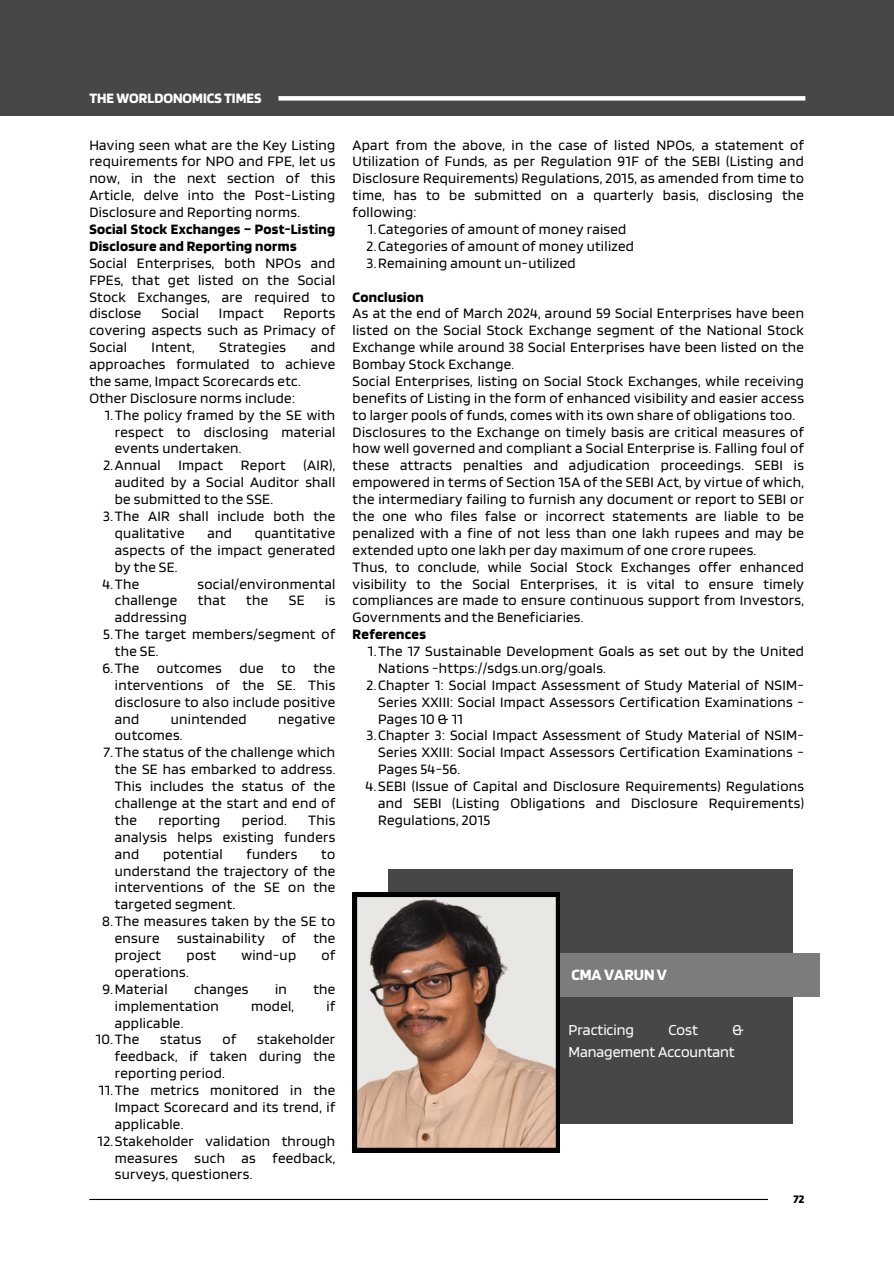
<style>
.page{position:relative;width:894px;height:1264px;background:#fff}
.page>*{position:absolute;margin:0;border:0;box-sizing:border-box;transform-origin:0 0}
.t1{font:700 16.35px "Blinker";color:#fff}
.t2{font:15.75px/21.3px "Blinker";letter-spacing:-.005em;color:#fff}
.t3{font:15px/16.8px "Blinker";letter-spacing:.02em;color:#000;text-align:justify}
.t4{font:700 15px/16.8px "Blinker";letter-spacing:.02em;color:#000}
.t5{font:700 15px "Blinker";color:#fff}
.t6{font:700 12px "Blinker";color:#000}
</style>
<div class="page">
<div style="left:0;top:0;width:893px;height:116px;background:#474747"></div>
<div style="left:278px;top:96px;width:527px;height:5px;background:#fff"></div>
<hr style="left:89px;top:1198px;width:678px;height:1px;background:#000">
<div style="left:388px;top:869px;width:404px;height:254px;background:#474747"></div>
<div style="left:546px;top:952px;width:272px;height:44px;background:#7d7c7c"></div>
<svg style="left:352px;top:892px;width:207px;height:260px;background:#ab9385"></svg>
<h1 class="t5" style="left:89px;top:88px;width:173px">THE WORLDONOMICS TIMES</h1>
<p class="t3" style="left:89px;top:136px;width:247px">Having seen what are the Key Listing requirements for NPO and FPE, let us now, in the next section of this Article, delve into the Post-Listing Disclosure and Reporting norms.</p>
<p class="t4" style="left:89px;top:220px;width:247px">Social Stock Exchanges – Post-Listing<br>Disclosure and Reporting norms</p>
<p class="t3" style="left:89px;top:254px;width:247px">Social Enterprises, both NPOs and FPEs, that get listed on the Social Stock Exchanges, are required to disclose</p>
<p class="t3" style="left:161px;top:304px;width:39px">Social</p>
<p class="t3" style="left:219px;top:304px;width:46px">Impact</p>
<p class="t3" style="left:89px;top:304px;width:247px;text-indent:194px">Reports covering aspects such as Primacy of Social</p>
<p class="t3" style="left:89px;top:338px;width:247px;text-indent:221px">and approaches formulated to achieve the same, Impact Scorecards etc.</p>
<p class="t3" style="left:89px;top:389px;width:207px">Other Disclosure norms include:</p>
<p class="t3" style="left:115px;top:406px;width:222px;text-indent:-10px">1.The policy framed by the SE with respect to disclosing material events undertaken.</p>
<p class="t3" style="left:115px;top:456px;width:222px;text-indent:-11px">2.Annual Impact Report (AIR), audited by a Social Auditor shall be submitted to the SSE.</p>
<p class="t3" style="left:115px;top:507px;width:222px;text-indent:-12px">3.The AIR shall include both the qualitative</p>
<p class="t3" style="left:152px;top:338px;width:44px">Intent,</p>
<p class="t3" style="left:219px;top:338px;width:68px">Strategies</p>
<p class="t3" style="left:115px;top:524px;width:222px;text-indent:140px">quantitative aspects of the impact generated by the SE.</p>
<p class="t3" style="left:102px;top:574px;width:38px">4.The</p>
<p class="t3" style="left:197px;top:574px;width:139px">social/environmental</p>
<p class="t3" style="left:115px;top:591px;width:64px">challenge</p>
<p class="t3" style="left:198px;top:591px;width:29px">that</p>
<p class="t3" style="left:246px;top:591px;width:23px">the</p>
<p class="t3" style="left:289px;top:591px;width:17px">SE</p>
<p class="t3" style="left:325px;top:591px;width:12px">is</p>
<p class="t3" style="left:115px;top:608px;width:73px">addressing</p>
<p class="t3" style="left:115px;top:625px;width:222px;text-indent:-12px">5.The target members/segment of the SE.</p>
<p class="t3" style="left:115px;top:659px;width:222px;text-indent:-12px">6.The outcomes due to the interventions of the SE. This disclosure to also include positive and</p>
<p class="t3" style="left:207px;top:524px;width:26px">and</p>
<p class="t3" style="left:171px;top:709px;width:77px">unintended</p>
<p class="t3" style="left:278px;top:709px;width:58px">negative</p>
<p class="t3" style="left:115px;top:726px;width:69px">outcomes.</p>
<p class="t3" style="left:115px;top:743px;width:222px;text-indent:-11px">7.The status of the challenge which the SE has embarked to address.<br>This includes the status of the challenge at the start and end of the</p>
<p class="t3" style="left:115px;top:811px;width:222px;text-indent:193px">This analysis helps existing funders and</p>
<p class="t3" style="left:158px;top:811px;width:63px">reporting</p>
<p class="t3" style="left:242px;top:811px;width:46px">period.</p>
<p class="t3" style="left:163px;top:844px;width:61px">potential</p>
<p class="t3" style="left:246px;top:844px;width:52px">funders</p>
<p class="t3" style="left:115px;top:844px;width:222px;text-indent:206px">to understand the trajectory of the interventions of the SE on the targeted segment.</p>
<p class="t3" style="left:115px;top:912px;width:222px;text-indent:-13px">8.The measures taken by the SE to ensure sustainability of the project</p>
<p class="t3" style="left:186px;top:946px;width:31px">post</p>
<p class="t3" style="left:241px;top:946px;width:56px">wind-up</p>
<p class="t3" style="left:321px;top:946px;width:15px">of</p>
<p class="t3" style="left:115px;top:963px;width:75px">operations.</p>
<p class="t3" style="left:102px;top:979px;width:67px">9.Material</p>
<p class="t3" style="left:194px;top:979px;width:56px">changes</p>
<p class="t3" style="left:275px;top:979px;width:13px">in</p>
<p class="t3" style="left:313px;top:979px;width:23px">the</p>
<p class="t3" style="left:115px;top:996px;width:105px">implementation</p>
<p class="t3" style="left:251px;top:996px;width:44px">model,</p>
<p class="t3" style="left:326px;top:996px;width:10px">if</p>
<p class="t3" style="left:115px;top:1013px;width:70px">applicable.</p>
<p class="t3" style="left:96px;top:1030px;width:45px">10.The</p>
<p class="t3" style="left:160px;top:1030px;width:43px">status</p>
<p class="t3" style="left:222px;top:1030px;width:15px">of</p>
<p class="t3" style="left:115px;top:1030px;width:222px;text-indent:142px">stakeholder feedback, if taken during the reporting period.</p>
<p class="t3" style="left:115px;top:1081px;width:222px;text-indent:-16px">11.The metrics monitored in the Impact Scorecard and its trend, if applicable.</p>
<p class="t3" style="left:115px;top:1131px;width:222px;text-indent:-17px">12.Stakeholder validation through measures such as feedback, surveys, questioners.</p>
<p class="t3" style="left:352px;top:136px;width:452px">Apart from the above, in the case of listed NPOs, a statement of Utilization of Funds, as per Regulation 91F of the SEBI (Listing and Disclosure Requirements) Regulations, 2015, as amended from time to time, has to be submitted on a quarterly basis, disclosing the following:</p>
<p class="t3" style="left:368px;top:220px;width:260px">1.Categories of amount of money raised</p>
<p class="t3" style="left:366px;top:237px;width:269px">2.Categories of amount of money utilized</p>
<p class="t3" style="left:366px;top:254px;width:210px">3.Remaining amount un-utilized</p>
<p class="t4" style="left:352px;top:288px;width:73px">Conclusion</p>
<p class="t3" style="left:352px;top:304px;width:452px">As at the end of March 2024, around 59 Social Enterprises have been listed on the Social Stock Exchange segment of the National Stock Exchange while around 38 Social Enterprises have been listed on the Bombay Stock Exchange.</p>
<p class="t3" style="left:352px;top:372px;width:452px">Social Enterprises, listing on Social Stock Exchanges, while receiving benefits of Listing in the form of enhanced visibility and easier access to larger pools of funds, comes with its own share of obligations too.</p>
<p class="t3" style="left:352px;top:423px;width:452px">Disclosures to the Exchange on timely basis are critical measures of how well governed and compliant a Social Enterprise is. Falling foul of these attracts penalties and adjudication proceedings. SEBI is empowered in terms of Section 15A of the SEBI Act, by virtue of which, the intermediary failing to furnish any document or report to SEBI or the one who files false or incorrect statements are liable to be penalized with a fine of not less than one lakh rupees and may be extended upto one lakh per day maximum of one crore rupees.</p>
<p class="t3" style="left:352px;top:558px;width:452px">Thus, to conclude, while Social Stock Exchanges offer enhanced visibility to the Social Enterprises, it is vital to ensure timely compliances are made to ensure continuous support from Investors, Governments and the Beneficiaries.</p>
<p class="t4" style="left:352px;top:625px;width:75px">References</p>
<p class="t3" style="left:378px;top:642px;width:427px;text-indent:-10px">1.The 17 Sustainable Development Goals as set out by the United<br>Nations -https://sdgs.un.org/goals.</p>
<p class="t3" style="left:378px;top:676px;width:427px;text-indent:-11px">2.Chapter 1: Social Impact Assessment of Study Material of NSIM-Series XXIII: Social Impact Assessors Certification Examinations - Pages 10 &amp; 11</p>
<p class="t3" style="left:378px;top:726px;width:427px;text-indent:-12px">3.Chapter 3: Social Impact Assessment of Study Material of NSIM-Series XXIII: Social Impact Assessors Certification Examinations - Pages 54-56.</p>
<p class="t3" style="left:378px;top:777px;width:427px;text-indent:-12px">4.SEBI (Issue of Capital and Disclosure Requirements) Regulations and SEBI (Listing Obligations and Disclosure Requirements)<br>Regulations, 2015</p>
<h1 class="t1" style="left:571px;top:964px;width:97px">CMAVARUNV</h1>
<p class="t2" style="left:568px;top:1019px;width:67px">Practicing</p>
<p class="t2" style="left:668px;top:1019px;width:31px">Cost</p>
<p class="t2" style="left:568px;top:1019px;width:176px;text-indent:164px">&amp;<br>Management Accountant</p>
<p class="t6" style="left:793px;top:1191px;width:12px">72</p>
</div>
